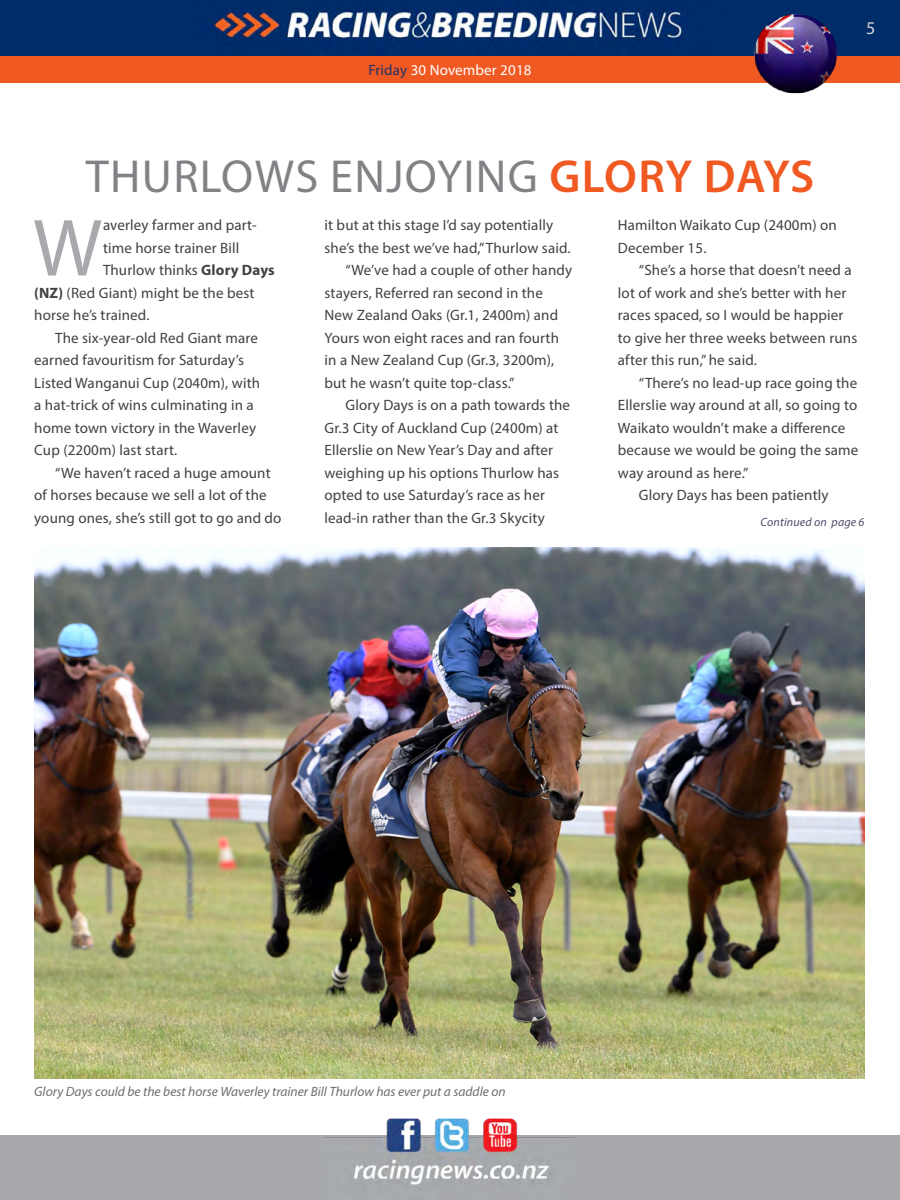
<style>
.page{position:relative;width:900px;height:1200px;background:#fff}
.page>*{position:absolute;margin:0;border:0;box-sizing:border-box;transform-origin:0 0}
.t1{font:81.75px "Myriad Pro";color:#a7a9ac}
.t2{font:46.5px "Myriad Pro";color:#808285}
.t3{font:600 46.5px "Myriad Pro";letter-spacing:.015em;color:#f15922}
.t4{font:18px "Myriad Pro";color:#d1d4d4}
.t5{font:15px/22.5px "Myriad Pro";letter-spacing:.01em;color:#414042}
.t6{font:15px "Myriad Pro";letter-spacing:.01em;color:#fff}
.t7{font:italic 13.5px "Myriad Pro";color:#6d6e71}
.t8{font:italic 12px "Myriad Pro";letter-spacing:.01em;color:#4d4d6b}
.s1{color:#203267}
.s2{font-weight:700}
</style>
<div class="page">
<div style="left:0;top:1136px;width:900px;height:64px;background:#a7a9ac"></div>
<img style="left:325px;top:1118px;width:250px;height:67px">
<div style="left:0;top:56px;width:900px;height:27px;background:#f15922"></div>
<img style="left:0;top:0;width:900px;height:56px">
<img style="left:34px;top:547px;width:831px;height:532px">
<img style="left:752px;top:12px;width:88px;height:82px">
<p class="t6" style="left:368px;top:61px;width:165px"><span class="s1">Friday</span> 30 November 2018</p>
<h2 class="t2" style="left:86px;top:148px;width:117px">Thurlows</h2>
<h2 class="t2" style="left:330px;top:148px;width:27px">enjoying</h2>
<h2 class="t3" style="left:549px;top:147px;width:263px">GLORY DAYS</h2>
<p class="t4" style="left:866px;top:17px;width:11px">5</p>
<h1 class="t1" style="left:33px;top:198px;width:71px">W</h1>
<p class="t5" style="left:103px;top:214px;width:155px">averley farmer and part-</p>
<p class="t5" style="left:103px;top:236px;width:138px">time horse trainer Bill</p>
<p class="t5" style="left:103px;top:259px;width:173px">Thurlow thinks <span class="s2">Glory Days</span></p>
<p class="t5" style="left:34px;top:281px;width:222px"><span class="s2">(NZ)</span> (Red Giant) might be the best</p>
<p class="t5" style="left:34px;top:304px;width:117px">horse he’s trained.</p>
<p class="t5" style="left:55px;top:326px;width:204px">The six-year-old Red Giant mare</p>
<p class="t5" style="left:34px;top:349px;width:211px">earned favouritism for Saturday’s</p>
<p class="t5" style="left:34px;top:371px;width:227px">Listed Wanganui Cup (2040m), with</p>
<p class="t5" style="left:34px;top:394px;width:221px">a hat-trick of wins culminating in a</p>
<p class="t5" style="left:34px;top:416px;width:223px">home town victory in the Waverley</p>
<p class="t5" style="left:34px;top:439px;width:145px">Cup (2200m) last start.</p>
<p class="t5" style="left:55px;top:461px;width:217px">“We haven’t raced a huge amount</p>
<p class="t5" style="left:34px;top:484px;width:234px">of horses because we sell a lot of the</p>
<p class="t5" style="left:34px;top:506px;width:249px">young ones, she’s still got to go and do</p>
<p class="t5" style="left:325px;top:214px;width:230px">it but at this stage I’d say potentially</p>
<p class="t5" style="left:325px;top:236px;width:248px">she’s the best we’ve had,” Thurlow said.</p>
<p class="t5" style="left:346px;top:259px;width:228px">“We’ve had a couple of other handy</p>
<p class="t5" style="left:325px;top:281px;width:220px">stayers, Referred ran second in the</p>
<p class="t5" style="left:325px;top:304px;width:235px">New Zealand Oaks (Gr.1, 2400m) and</p>
<p class="t5" style="left:325px;top:326px;width:236px">Yours won eight races and ran fourth</p>
<p class="t5" style="left:325px;top:349px;width:231px">in a New Zealand Cup (Gr.3, 3200m),</p>
<p class="t5" style="left:325px;top:371px;width:191px">but he wasn’t quite top-class.”</p>
<p class="t5" style="left:346px;top:394px;width:226px">Glory Days is on a path towards the</p>
<p class="t5" style="left:325px;top:416px;width:235px">Gr.3 City of Auckland Cup (2400m) at</p>
<p class="t5" style="left:325px;top:439px;width:230px">Ellerslie on New Year’s Day and after</p>
<p class="t5" style="left:325px;top:461px;width:236px">weighing up his options Thurlow has</p>
<p class="t5" style="left:325px;top:484px;width:222px">opted to use Saturday’s race as her</p>
<p class="t5" style="left:325px;top:506px;width:222px">lead-in rather than the Gr.3 Skycity</p>
<p class="t5" style="left:618px;top:214px;width:220px">Hamilton Waikato Cup (2400m) on<br>December 15.</p>
<p class="t5" style="left:618px;top:259px;width:241px;text-indent:21px">“She’s a horse that doesn’t need a lot of work and she’s better with her races spaced, so I would be happier to give her three weeks between runs after this run,” he said.</p>
<p class="t5" style="left:639px;top:371px;width:220px">“There’s no lead-up race going the</p>
<p class="t5" style="left:618px;top:394px;width:241px">Ellerslie way around at all, so going to</p>
<p class="t5" style="left:618px;top:416px;width:229px">Waikato wouldn’t make a difference</p>
<p class="t5" style="left:618px;top:439px;width:242px">because we would be going the same</p>
<p class="t5" style="left:618px;top:461px;width:132px">way around as here.”</p>
<p class="t5" style="left:639px;top:484px;width:191px">Glory Days has been patiently</p>
<p class="t8" style="left:761px;top:515px;width:106px">Continued on page 6</p>
<p class="t7" style="left:34px;top:1083px;width:473px">Glory Days could be the best horse Waverley trainer Bill Thurlow has ever put a saddle on</p>
</div>
